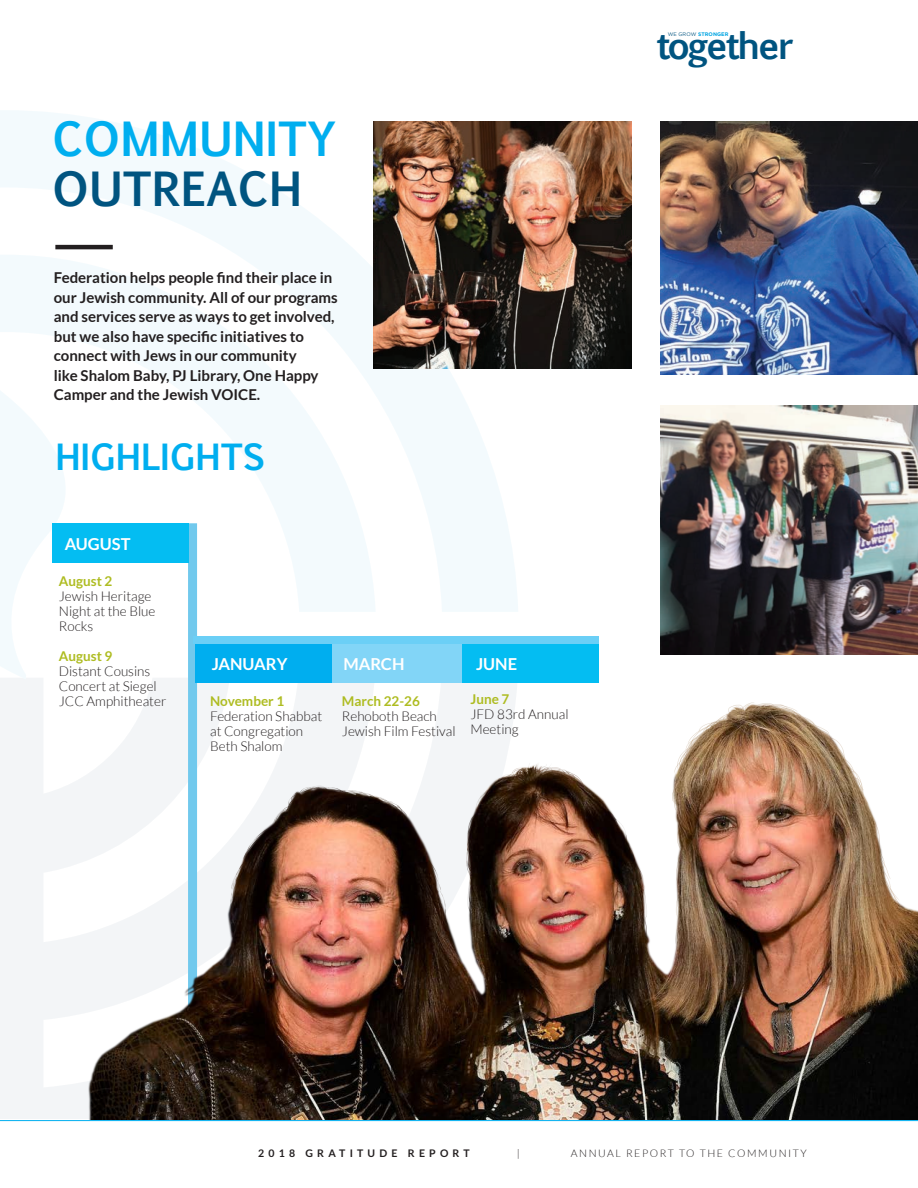
<style>
.page{position:relative;width:918px;height:1188px;background:#fff}
.page>*{position:absolute;margin:0;border:0;box-sizing:border-box;transform-origin:0 0}
.t1{font:700 45px "Euphemia UCAS";color:#00aeef}
.t2{font:700 45px "Euphemia UCAS";color:#005480}
.t3{font:700 36.45px "Euphemia UCAS";letter-spacing:-.06em;color:#005480}
.t4{font:700 34.5px "Euphemia UCAS";color:#00aeef}
.t5{font:700 16.5px "Lato";color:#fff}
.t6{font:700 15px/19.5px "Lato";color:#231f20}
.t7{font:300 13.5px/15px "Lato";color:#231f20}
.t8{font:700 13.5px "Lato";color:#aebc21}
.t9{font:300 10.5px "Lato";letter-spacing:.15em;color:#231f20}
.t10{font:700 10.5px "Lato";letter-spacing:.4em;color:#231f20}
.t11{font:700 5.1px "Gotham";letter-spacing:.015em;color:#00a5e3}
.s1{font-weight:400;color:#005480}
</style>
<div class="page">
<svg style="left:0;top:111px;width:518px;height:501px;fill:#f3fafd"></svg>
<svg style="left:0;top:255px;width:376px;height:357px"></svg>
<svg style="left:0;top:679px;width:71px;height:439px;fill:#f3f5f7"></svg>
<svg style="left:0;top:372px;width:114px;height:307px"></svg>
<img style="left:660px;top:406px;width:258px;height:237px">
<img style="left:660px;top:122px;width:258px;height:253px">
<img style="left:374px;top:122px;width:258px;height:246px">
<hr style="left:55px;top:245px;width:58px;height:4px;background:#231f20">
<div style="left:188px;top:523px;width:9px;height:613px;background:#71c9ed"></div>
<div style="left:52px;top:523px;width:136px;height:40px;background:#04bdf2"></div>
<div style="left:193px;top:636px;width:406px;height:8px;background:#6bcff6"></div>
<img style="left:71px;top:643px;width:847px;height:477px">
<div style="left:0;top:1120px;width:918px;height:68px;background:#fff"></div>
<hr style="left:0;top:1120px;width:918px;height:1px;background:#00aeef">
<p class="t1" style="left:52px;top:105px;width:286px">COMMUNITY</p>
<p class="t2" style="left:52px;top:155px;width:251px">OUTREACH</p>
<p class="t6" style="left:54px;top:268px;width:285px">Federation helps people find their place in our Jewish community. All of our programs and services serve as ways to get involved, but we also have specific initiatives to connect with Jews in our community<br>like Shalom Baby, PJ Library, One Happy Camper and the Jewish VOICE.</p>
<p class="t4" style="left:55px;top:431px;width:212px">HIGHLIGHTS</p>
<p class="t5" style="left:65px;top:535px;width:67px">AUGUST</p>
<p class="t8" style="left:59px;top:573px;width:55px">August 2</p>
<p class="t7" style="left:59px;top:589px;width:98px">Jewish Heritage<br>Night at the Blue<br>Rocks</p>
<p class="t8" style="left:59px;top:648px;width:55px">August 9</p>
<p class="t7" style="left:59px;top:664px;width:109px">Distant Cousins<br>Concert at Siegel<br>JCC Amphitheater</p>
<p class="t5" style="left:212px;top:655px;width:77px">JANUARY</p>
<p class="t8" style="left:210px;top:693px;width:76px">November 1</p>
<p class="t7" style="left:210px;top:709px;width:114px">Federation Shabbat at Congregation<br>Beth Shalom</p>
<p class="t5" style="left:343px;top:654px;width:63px">MARCH</p>
<p class="t8" style="left:342px;top:693px;width:80px">March 22-26</p>
<p class="t7" style="left:342px;top:708px;width:115px">Rehoboth Beach<br>Jewish Film Festival</p>
<p class="t5" style="left:476px;top:655px;width:43px">JUNE</p>
<p class="t8" style="left:470px;top:692px;width:40px">June 7</p>
<p class="t7" style="left:470px;top:707px;width:100px">JFD 83rd Annual</p>
<p class="t7" style="left:470px;top:722px;width:50px">Meeting</p>
<h2 class="t3" style="left:657px;top:18px;width:139px">together</h2>
<p class="t11" style="left:668px;top:31px;width:62px"><span class="s1">WE GROW</span> STRONGER</p>
<p class="t10" style="left:258px;top:1147px;width:213px">2018 GRATITUDE REPORT</p>
<p class="t9" style="left:517px;top:1147px;width:5px">|</p>
<p class="t9" style="left:571px;top:1147px;width:238px">ANNUAL REPORT TO THE COMMUNITY</p>
</div>
